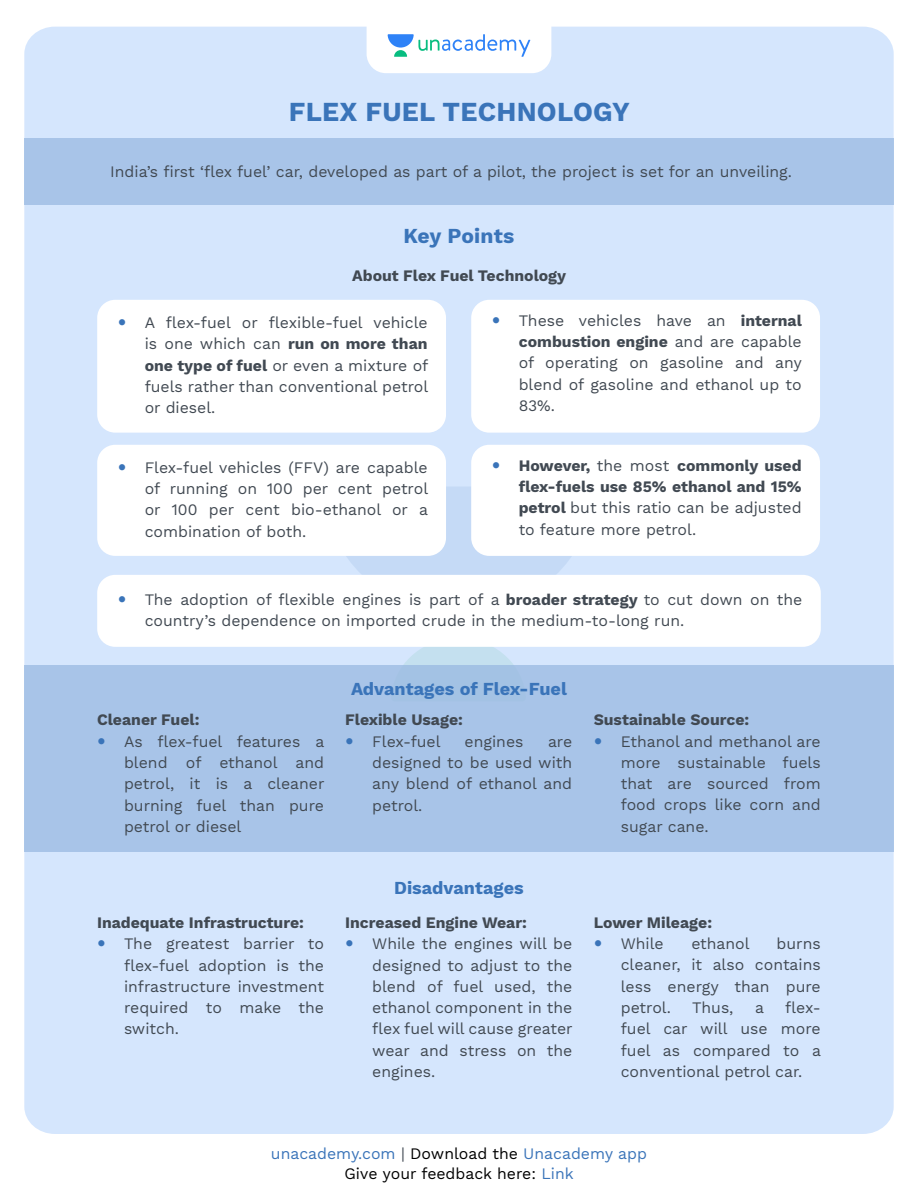
<style>
.page{position:relative;width:918px;height:1188px;background:#fff}
.page>*{position:absolute;margin:0;border:0;box-sizing:border-box;transform-origin:0 0}
.t1{font:700 27px "Work Sans";letter-spacing:.01em;color:#3a74b9}
.t2{font:700 21px "Work Sans";letter-spacing:.005em;color:#3a74b9}
.t3{font:700 18px "Work Sans";color:#3a74b9}
.t4{font:15.75px/21.3px "Work Sans";color:#414952;text-align:justify}
.t5{font:700 15.75px/21.3px "Work Sans";color:#414952;text-align:justify}
.t6{font:15.75px "Work Sans";color:#3a74b9}
.t7{font:15.75px "Work Sans";color:#000}
.s1{font-weight:700}
.s2{font-weight:400}
.s3{color:#414952}
.s4{color:#000}
.s5{color:#3a74b9}
</style>
<div class="page">
<div style="left:24px;top:27px;width:870px;height:1107px;background:#d5e6fd"></div>
<svg style="left:367px;top:27px;width:184px;height:46px"></svg>
<svg style="left:324px;top:487px;width:270px;height:88px;background:#c7dcf7"></svg>
<svg style="left:391px;top:647px;width:135px;height:19px;background:#c7e0f2"></svg>
<div style="left:24px;top:139px;width:870px;height:66px;background:#a8c4e8"></div>
<div style="left:24px;top:666px;width:870px;height:186px;background:#a8c4e8"></div>
<div style="left:97px;top:300px;width:349px;height:133px;background:#fff;border-radius:18px"></div>
<div style="left:97px;top:445px;width:349px;height:111px;background:#fff;border-radius:18px"></div>
<div style="left:97px;top:575px;width:724px;height:72px;background:#fff;border-radius:18px"></div>
<div style="left:471px;top:300px;width:349px;height:133px;background:#fff;border-radius:18px"></div>
<div style="left:471px;top:445px;width:349px;height:111px;background:#fff;border-radius:18px"></div>
<svg style="left:347px;top:940px;width:6px;height:7px"></svg>
<svg style="left:98px;top:940px;width:6px;height:7px"></svg>
<svg style="left:595px;top:940px;width:6px;height:7px"></svg>
<h1 class="t1" style="left:289px;top:96px;width:342px">FLEX FUEL TECHNOLOGY</h1>
<p class="t4" style="left:110px;top:162px;width:683px">India’s first ‘flex fuel’ car, developed as part of a pilot, the project is set for an unveiling.</p>
<h2 class="t2" style="left:404px;top:224px;width:112px">Key Points</h2>
<p class="t5" style="left:352px;top:266px;width:216px">About Flex Fuel Technology</p>
<p class="t4" style="left:145px;top:313px;width:285px">A flex-fuel or flexible-fuel vehicle is one which can <span class="s1">run on more than one type of fuel</span> or even a mixture of fuels rather than conventional petrol or diesel.</p>
<p class="t4" style="left:145px;top:458px;width:285px">Flex-fuel vehicles (FFV) are capable of running on 100 per cent petrol or 100 per cent bio-ethanol or a combination of both.</p>
<p class="t4" style="left:519px;top:310px;width:285px">These vehicles have an <span class="s1">internal combustion engine</span> and are capable of operating on gasoline and any blend of gasoline and ethanol up to 83%.</p>
<p class="t5" style="left:519px;top:455px;width:284px">However, <span class="s2">the most</span> commonly used flex-fuels use 85% ethanol and 15% petrol <span class="s2">but this ratio can be adjusted to feature more petrol.</span></p>
<p class="t4" style="left:145px;top:590px;width:659px">The adoption of flexible engines is part of a <span class="s1">broader strategy</span> to cut down on the country’s dependence on imported crude in the medium-to-long run.</p>
<p class="t5" style="left:97px;top:710px;width:104px">Cleaner Fuel:</p>
<p class="t4" style="left:124px;top:731px;width:202px">As flex-fuel features a blend of ethanol and petrol, it is a cleaner burning fuel than pure petrol or diesel</p>
<p class="t5" style="left:97px;top:913px;width:208px">Inadequate Infrastructure:</p>
<p class="t4" style="left:124px;top:934px;width:202px">The greatest barrier to flex-fuel adoption is the infrastructure investment required to make the switch.</p>
<p class="t3" style="left:351px;top:678px;width:217px">Advantages of Flex-Fuel</p>
<p class="t5" style="left:345px;top:710px;width:119px">Flexible Usage:</p>
<p class="t4" style="left:372px;top:731px;width:70px">Flex-fuel</p>
<p class="t4" style="left:465px;top:731px;width:60px">engines</p>
<p class="t4" style="left:372px;top:731px;width:202px;text-indent:176px">are designed to be used with any blend of ethanol and petrol.</p>
<p class="t3" style="left:394px;top:877px;width:131px">Disadvantages</p>
<p class="t5" style="left:345px;top:913px;width:183px">Increased Engine Wear:</p>
<p class="t4" style="left:372px;top:934px;width:202px">While the engines will be designed to adjust to the blend of fuel used, the ethanol component in the flex fuel will cause greater wear and stress on the engines.</p>
<p class="t5" style="left:594px;top:710px;width:157px">Sustainable Source:</p>
<p class="t4" style="left:621px;top:731px;width:202px">Ethanol and methanol are more sustainable fuels that are sourced from food crops like corn and sugar cane.</p>
<p class="t5" style="left:594px;top:913px;width:120px">Lower Mileage:</p>
<p class="t4" style="left:621px;top:934px;width:45px">While</p>
<p class="t4" style="left:691px;top:934px;width:60px">ethanol</p>
<p class="t4" style="left:621px;top:934px;width:202px;text-indent:156px">burns cleaner, it also contains less energy than pure petrol.</p>
<p class="t4" style="left:621px;top:998px;width:202px;text-indent:165px">flex&shy;fuel car will use more fuel as compared to a conventional petrol car.</p>
<p class="t4" style="left:692px;top:998px;width:43px">Thus,</p>
<p class="t4" style="left:755px;top:998px;width:10px">a</p>
<p class="t6" style="left:271px;top:1145px;width:378px">unacademy.com <span class="s3">|</span> <span class="s4">Download the</span> Unacademy app</p>
<p class="t7" style="left:345px;top:1165px;width:231px">Give your feedback here: <span class="s5">Link</span></p>
</div>
